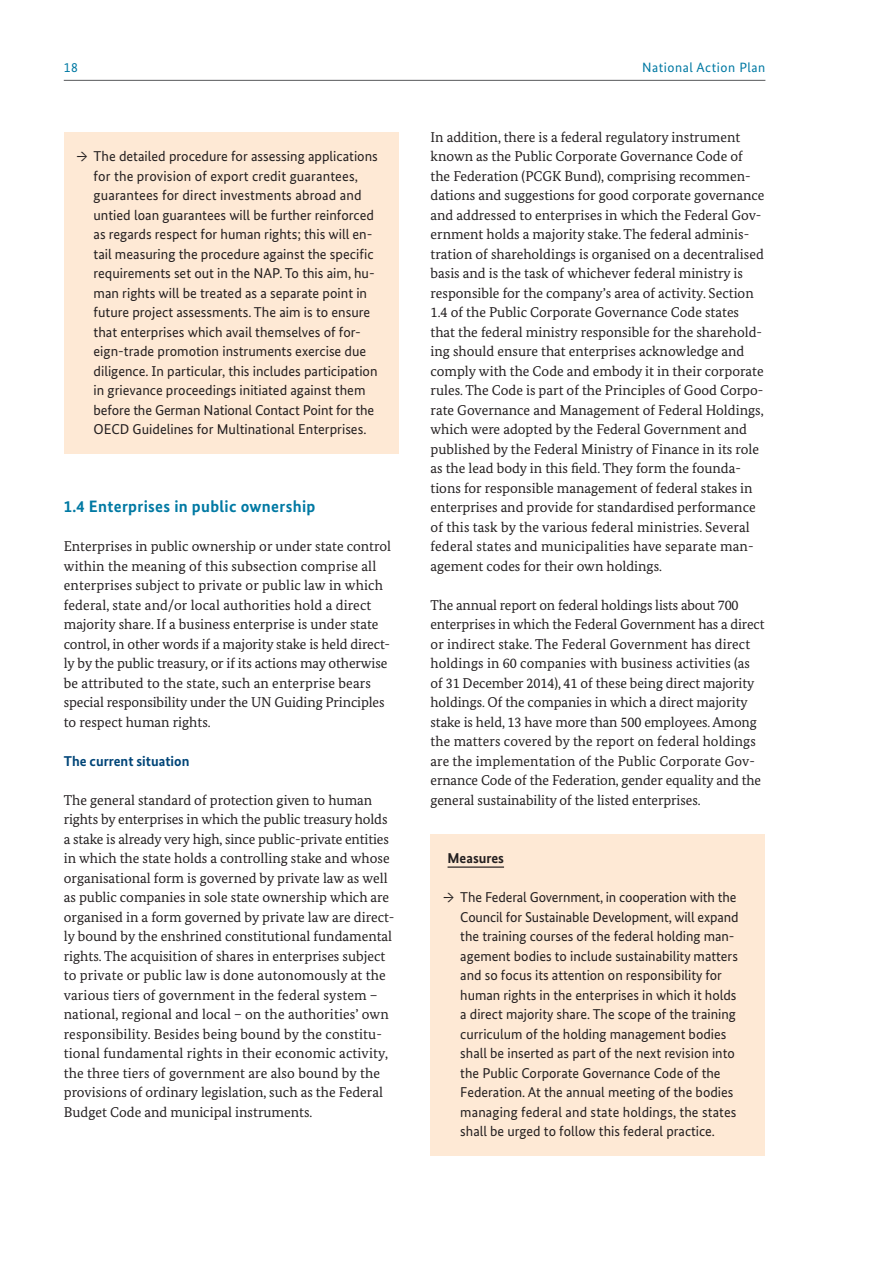
<style>
.page{position:relative;width:893px;height:1263px;background:#fff}
.page>*{position:absolute;margin:0;border:0;box-sizing:border-box;transform-origin:0 0}
.t1{font:700 16.5px "Bundes Sans";letter-spacing:.02em;color:#0079a3}
.t2{font:14.25px/19.5px "Bundes Serif";color:#231f20}
.t3{font:14.25px/19.5px "Bundes Sans";color:#231f20}
.t4{font:700 14.25px "Bundes Sans";color:#004578}
.t5{font:700 14.25px "Bundes Sans";color:#231f20}
.t6{font:13.5px "Bundes Sans";letter-spacing:.04em;color:#0079a3}
.s1{font-family:"Bundes Serif"}
</style>
<div class="page">
<hr style="left:64px;top:80px;width:701px;height:1px;background:#57585a">
<div style="left:64px;top:132px;width:335px;height:322px;background:#fee9d5"></div>
<div style="left:431px;top:834px;width:334px;height:322px;background:#fee9d5"></div>
<hr style="left:448px;top:866px;width:56px;height:2px;background:#231f20">
<p class="t6" style="left:64px;top:59px;width:16px">18</p>
<p class="t6" style="left:642px;top:59px;width:125px">National Action Plan</p>
<p class="t3" style="left:94px;top:146px;width:286px;text-indent:-17px"><span class="s1">→</span> The detailed procedure for assessing applications for the provision of export credit guarantees, guarantees for direct investments abroad and untied loan guarantees will be further reinforced as regards respect for human rights; this will en&shy;tail measuring the procedure against the specific requirements set out in the NAP. To this aim, hu&shy;man rights will be treated as a separate point in future project assessments. The aim is to ensure that enterprises which avail themselves of for&shy;eign-trade promotion instruments exercise due diligence. In particular, this includes participation in grievance proceedings initiated against them before the German National Contact Point for the OECD Guidelines for Multinational Enterprises.</p>
<p class="t1" style="left:64px;top:497px;width:253px">1.4 Enterprises in public ownership</p>
<p class="t2" style="left:64px;top:536px;width:329px">Enterprises in public ownership or under state control within the meaning of this subsection comprise all enterprises subject to private or public law in which federal, state and/or local authorities hold a direct majority share. If a business enterprise is under state control, in other words if a majority stake is held direct&shy;ly by the public treasury, or if its actions may otherwise be attributed to the state, such an enterprise bears special responsibility under the UN Guiding Principles to respect human rights.</p>
<p class="t4" style="left:64px;top:752px;width:127px">The current situation</p>
<p class="t2" style="left:64px;top:790px;width:332px">The general standard of protection given to human rights by enterprises in which the public treasury holds a stake is already very high, since public-private entities in which the state holds a controlling stake and whose organisational form is governed by private law as well as public companies in sole state ownership which are organised in a form governed by private law are direct&shy;ly bound by the enshrined constitutional fundamental rights. The acquisition of shares in enterprises subject to private or public law is done autonomously at the various tiers of government in the federal system – national, regional and local – on the authorities’ own responsibility. Besides being bound by the constitu&shy;tional fundamental rights in their economic activity, the three tiers of government are also bound by the provisions of ordinary legislation, such as the Federal Budget Code and municipal instruments.</p>
<p class="t2" style="left:431px;top:127px;width:335px">In addition, there is a federal regulatory instrument known as the Public Corporate Governance Code of the Federation (PCGK Bund), comprising recommen&shy;dations and suggestions for good corporate governance and addressed to enterprises in which the Federal Gov&shy;ernment holds a majority stake. The federal adminis&shy;tration of shareholdings is organised on a decentralised basis and is the task of whichever federal ministry is responsible for the company’s area of activity. Section 1.4 of the Public Corporate Governance Code states that the federal ministry responsible for the sharehold&shy;ing should ensure that enterprises acknowledge and comply with the Code and embody it in their corporate rules. The Code is part of the Principles of Good Corpo&shy;rate Governance and Management of Federal Holdings, which were adopted by the Federal Government and published by the Federal Ministry of Finance in its role as the lead body in this field. They form the founda&shy;tions for responsible management of federal stakes in enterprises and provide for standardised performance of this task by the various federal ministries. Several federal states and municipalities have separate man&shy;agement codes for their own holdings.</p>
<p class="t2" style="left:431px;top:595px;width:335px">The annual report on federal holdings lists about 700 enterprises in which the Federal Government has a direct or indirect stake. The Federal Government has direct holdings in 60 companies with business activities (as of 31 December 2014), 41 of these being direct majority holdings. Of the companies in which a direct majority stake is held, 13 have more than 500 employees. Among the matters covered by the report on federal holdings are the implementation of the Public Corporate Gov&shy;ernance Code of the Federation, gender equality and the general sustainability of the listed enterprises.</p>
<p class="t5" style="left:448px;top:850px;width:58px">Measures</p>
<p class="t3" style="left:460px;top:887px;width:280px;text-indent:-17px"><span class="s1">→</span> The Federal Government, in cooperation with the Council for Sustainable Development, will expand the training courses of the federal holding man&shy;agement bodies to include sustainability matters and so focus its attention on responsibility for human rights in the enterprises in which it holds a direct majority share. The scope of the training curriculum of the holding management bodies shall be inserted as part of the next revision into the Public Corporate Governance Code of the Federation. At the annual meeting of the bodies managing federal and state holdings, the states shall be urged to follow this federal practice.</p>
</div>
